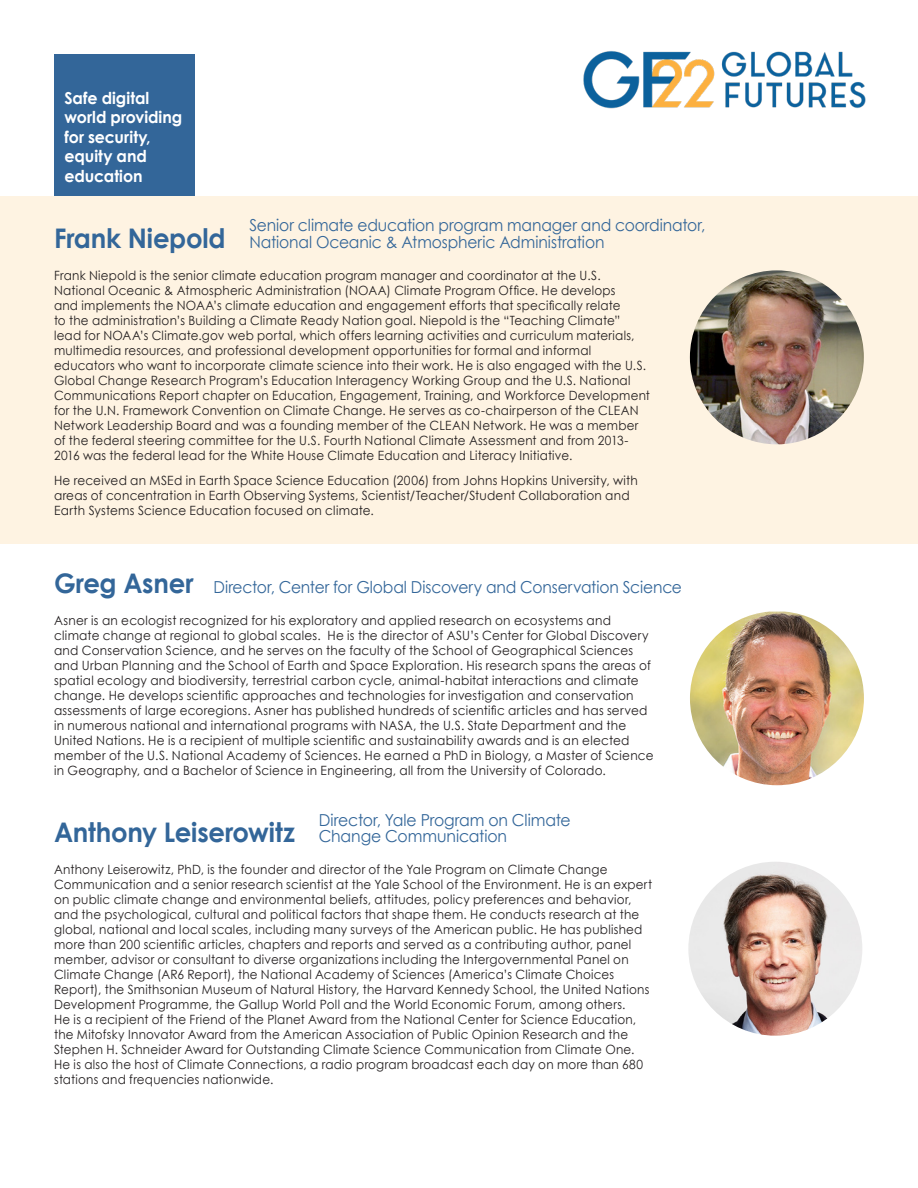
<style>
.page{position:relative;width:918px;height:1188px;background:#fff}
.page>*{position:absolute;margin:0;border:0;box-sizing:border-box;transform-origin:0 0}
.t1{font:700 27px "Century Gothic";letter-spacing:-.01em;color:#369;scale:.96 1}
.t2{font:16.5px/16.5px "Century Gothic";letter-spacing:-.005em;color:#369;scale:.94 1}
.t3{font:700 16.5px/19.5px "Century Gothic";color:#fff;scale:.96 1}
.t4{font:16.5px/16.5px "Century Gothic";letter-spacing:-.005em;color:#369;scale:.95 1}
.t5{font:12.75px/15px "Century Gothic";letter-spacing:.02em;color:#231f20;scale:.94 1}
.t6{font:12.75px/15px "Century Gothic";letter-spacing:.02em;color:#231f20;scale:.95 1}
</style>
<div class="page">
<div style="left:0;top:196px;width:918px;height:348px;background:#fef3e2"></div>
<img style="left:584px;top:51px;width:282px;height:58px">
<div style="left:54px;top:54px;width:140px;height:142px;background:#369"></div>
<img style="left:690px;top:612px;width:174px;height:173px">
<img style="left:690px;top:270px;width:174px;height:174px;border-radius:87px">
<img style="left:688px;top:862px;width:174px;height:174px;border-radius:87px">
<p class="t3" style="left:64px;top:87px;width:124px">Safe digital world providing for security, equity and education</p>
<p class="t1" style="left:54px;top:218px;width:180px">Frank Niepold</p>
<p class="t2" style="left:249px;top:217px;width:487px">Senior climate education program manager and coordinator,<br>National Oceanic &amp; Atmospheric Administration</p>
<p class="t5" style="left:54px;top:268px;width:636px">Frank Niepold is the senior climate education program manager and coordinator at the U.S.<br>National Oceanic &amp; Atmospheric Administration (NOAA) Climate Program Office. He develops<br>and implements the NOAA’s climate education and engagement efforts that specifically relate<br>to the administration’s Building a Climate Ready Nation goal. Niepold is the “Teaching Climate” lead for NOAA’s Climate.gov web portal, which offers learning activities and curriculum materials, multimedia resources, and professional development opportunities for formal and informal educators who want to incorporate climate science into their work. He is also engaged with the U.S.<br>Global Change Research Program’s Education Interagency Working Group and the U.S. National Communications Report chapter on Education, Engagement, Training, and Workforce Development for the U.N. Framework Convention on Climate Change. He serves as co-chairperson of the CLEAN Network Leadership Board and was a founding member of the CLEAN Network. He was a member of the federal steering committee for the U.S. Fourth National Climate Assessment and from 2013- 2016 was the federal lead for the White House Climate Education and Literacy Initiative.</p>
<p class="t6" style="left:54px;top:473px;width:616px">He received an MSEd in Earth Space Science Education (2006) from Johns Hopkins University, with areas of concentration in Earth Observing Systems, Scientist/Teacher/Student Collaboration and<br>Earth Systems Science Education focused on climate.</p>
<p class="t1" style="left:54px;top:563px;width:147px">Greg Asner</p>
<p class="t2" style="left:213px;top:579px;width:500px">Director, Center for Global Discovery and Conservation Science</p>
<p class="t6" style="left:54px;top:613px;width:633px">Asner is an ecologist recognized for his exploratory and applied research on ecosystems and climate change at regional to global scales. He is the director of ASU’s Center for Global Discovery and Conservation Science, and he serves on the faculty of the School of Geographical Sciences and Urban Planning and the School of Earth and Space Exploration. His research spans the areas of spatial ecology and biodiversity, terrestrial carbon cycle, animal-habitat interactions and climate change. He develops scientific approaches and technologies for investigation and conservation assessments of large ecoregions. Asner has published hundreds of scientific articles and has served in numerous national and international programs with NASA, the U.S. State Department and the United Nations. He is a recipient of multiple scientific and sustainability awards and is an elected member of the U.S. National Academy of Sciences. He earned a PhD in Biology, a Master of Science in Geography, and a Bachelor of Science in Engineering, all from the University of Colorado.</p>
<p class="t1" style="left:54px;top:812px;width:252px">Anthony Leiserowitz</p>
<p class="t4" style="left:319px;top:811px;width:267px">Director, Yale Program on Climate<br>Change Communication</p>
<p class="t5" style="left:54px;top:862px;width:638px">Anthony Leiserowitz, PhD, is the founder and director of the Yale Program on Climate Change Communication and a senior research scientist at the Yale School of the Environment. He is an expert on public climate change and environmental beliefs, attitudes, policy preferences and behavior, and the psychological, cultural and political factors that shape them. He conducts research at the global, national and local scales, including many surveys of the American public. He has published more than 200 scientific articles, chapters and reports and served as a contributing author, panel member, advisor or consultant to diverse organizations including the Intergovernmental Panel on Climate Change (AR6 Report), the National Academy of Sciences (America’s Climate Choices Report), the Smithsonian Museum of Natural History, the Harvard Kennedy School, the United Nations Development Programme, the Gallup World Poll and the World Economic Forum, among others.<br>He is a recipient of the Friend of the Planet Award from the National Center for Science Education, the Mitofsky Innovator Award from the American Association of Public Opinion Research and the Stephen H. Schneider Award for Outstanding Climate Science Communication from Climate One.<br>He is also the host of Climate Connections, a radio program broadcast each day on more than 680 stations and frequencies nationwide.</p>
</div>
